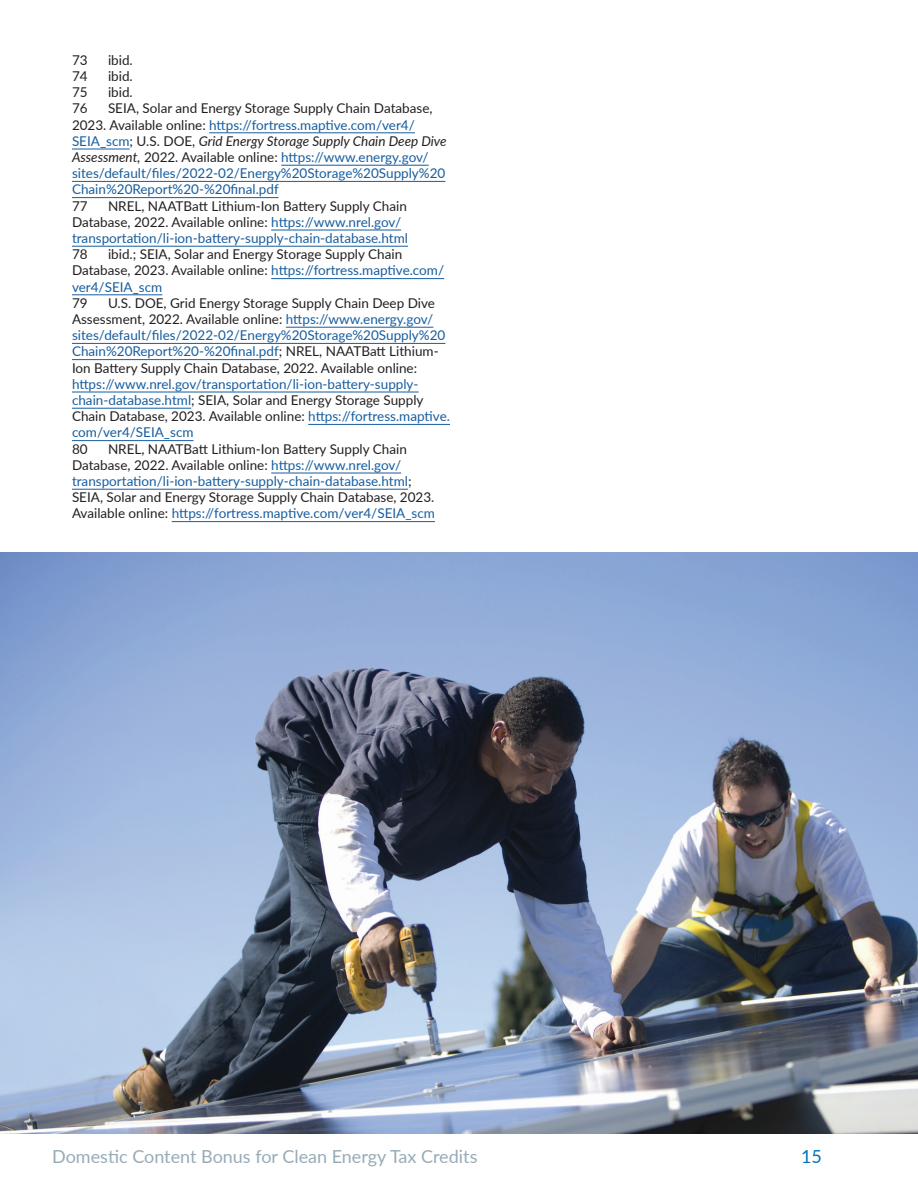
<style>
.page{position:relative;width:918px;height:1188px;background:#fff}
.page>*{position:absolute;margin:0;border:0;box-sizing:border-box;transform-origin:0 0}
.t1{font:18px "Lato";color:#97abb7}
.t2{font:18px "Lato";color:#0076be}
.t3{font:13.5px/16.2px "Lato";color:#231f20}
.t4{font:13.5px/16.2px "Lato";color:#175d9e}
.s1{color:#231f20}
.s2{font-style:italic;color:#231f20}
.s3{color:#175d9e}
</style>
<div class="page">
<hr style="left:209px;top:133px;width:206px;height:1px;background:#175d9e">
<hr style="left:72px;top:149px;width:58px;height:1px;background:#175d9e">
<hr style="left:281px;top:165px;width:148px;height:1px;background:#175d9e">
<hr style="left:72px;top:181px;width:373px;height:1px;background:#175d9e">
<hr style="left:72px;top:197px;width:207px;height:1px;background:#175d9e">
<hr style="left:271px;top:230px;width:130px;height:1px;background:#175d9e">
<hr style="left:72px;top:246px;width:336px;height:1px;background:#175d9e">
<hr style="left:271px;top:278px;width:173px;height:1px;background:#175d9e">
<hr style="left:72px;top:295px;width:90px;height:1px;background:#175d9e">
<hr style="left:286px;top:327px;width:147px;height:1px;background:#175d9e">
<hr style="left:72px;top:343px;width:373px;height:1px;background:#175d9e">
<hr style="left:72px;top:359px;width:207px;height:1px;background:#175d9e">
<hr style="left:72px;top:392px;width:347px;height:1px;background:#175d9e">
<hr style="left:72px;top:408px;width:119px;height:1px;background:#175d9e">
<hr style="left:308px;top:424px;width:142px;height:1px;background:#175d9e">
<hr style="left:72px;top:440px;width:122px;height:1px;background:#175d9e">
<hr style="left:271px;top:473px;width:130px;height:1px;background:#175d9e">
<hr style="left:72px;top:489px;width:336px;height:1px;background:#175d9e">
<hr style="left:172px;top:521px;width:263px;height:1px;background:#175d9e">
<img style="left:0;top:553px;width:918px;height:581px">
<p class="t3" style="left:72px;top:51px;width:17px">73</p>
<p class="t3" style="left:108px;top:51px;width:26px">ibid.</p>
<p class="t3" style="left:72px;top:67px;width:17px">74</p>
<p class="t3" style="left:108px;top:67px;width:26px">ibid.</p>
<p class="t3" style="left:72px;top:84px;width:17px">75</p>
<p class="t3" style="left:108px;top:84px;width:26px">ibid.</p>
<p class="t3" style="left:72px;top:100px;width:17px">76</p>
<p class="t4" style="left:72px;top:100px;width:376px;text-indent:36px"><span class="s1">SEIA, Solar and Energy Storage Supply Chain Database, 2023. Available online:</span> https://fortress.maptive.com/ver4/ SEIA_scm<span class="s1">; U.S. DOE,</span> <span class="s2">Grid Energy Storage Supply Chain Deep Dive Assessment,</span> <span class="s1">2022. Available online:</span> https://www.energy.gov/ sites/default/files/2022-02/Energy%20Storage%20Supply%20<br>Chain%20Report%20-%20final.pdf</p>
<p class="t3" style="left:72px;top:197px;width:17px">77</p>
<p class="t4" style="left:72px;top:197px;width:338px;text-indent:36px"><span class="s1">NREL, NAATBatt Lithium-Ion Battery Supply Chain<br>Database, 2022. Available online:</span> https://www.nrel.gov/ transportation/li-ion-battery-supply-chain-database.html</p>
<p class="t3" style="left:72px;top:246px;width:17px">78</p>
<p class="t3" style="left:72px;top:246px;width:374px;text-indent:36px">ibid.; SEIA, Solar and Energy Storage Supply Chain<br>Database, 2023. Available online: <span class="s3">https://fortress.maptive.com/ ver4/SEIA_scm</span></p>
<p class="t3" style="left:72px;top:294px;width:17px">79</p>
<p class="t3" style="left:72px;top:294px;width:375px;text-indent:36px">U.S. DOE, Grid Energy Storage Supply Chain Deep Dive Assessment, 2022. Available online: <span class="s3">https://www.energy.gov/ sites/default/files/2022-02/Energy%20Storage%20Supply%20<br>Chain%20Report%20-%20final.pdf</span>; NREL, NAATBatt Lithium-Ion Battery Supply Chain Database, 2022. Available online:</p>
<p class="t4" style="left:72px;top:375px;width:379px">https://www.nrel.gov/transportation/li-ion-battery-supply&shy;chain-database.html<span class="s1">; SEIA, Solar and Energy Storage Supply Chain Database, 2023. Available online:</span> https://fortress.maptive. com/ver4/SEIA_scm</p>
<p class="t3" style="left:72px;top:440px;width:17px">80</p>
<p class="t3" style="left:72px;top:440px;width:365px;text-indent:36px">NREL, NAATBatt Lithium-Ion Battery Supply Chain Database, 2022. Available online: <span class="s3">https://www.nrel.gov/ transportation/li-ion-battery-supply-chain-database.html</span>; SEIA, Solar and Energy Storage Supply Chain Database, 2023.<br>Available online: <span class="s3">https://fortress.maptive.com/ver4/SEIA_scm</span></p>
<h1 class="t1" style="left:52px;top:1143px;width:427px">Domestic Content Bonus for Clean Energy Tax Credits</h1>
<h1 class="t2" style="left:801px;top:1143px;width:22px">15</h1>
</div>
